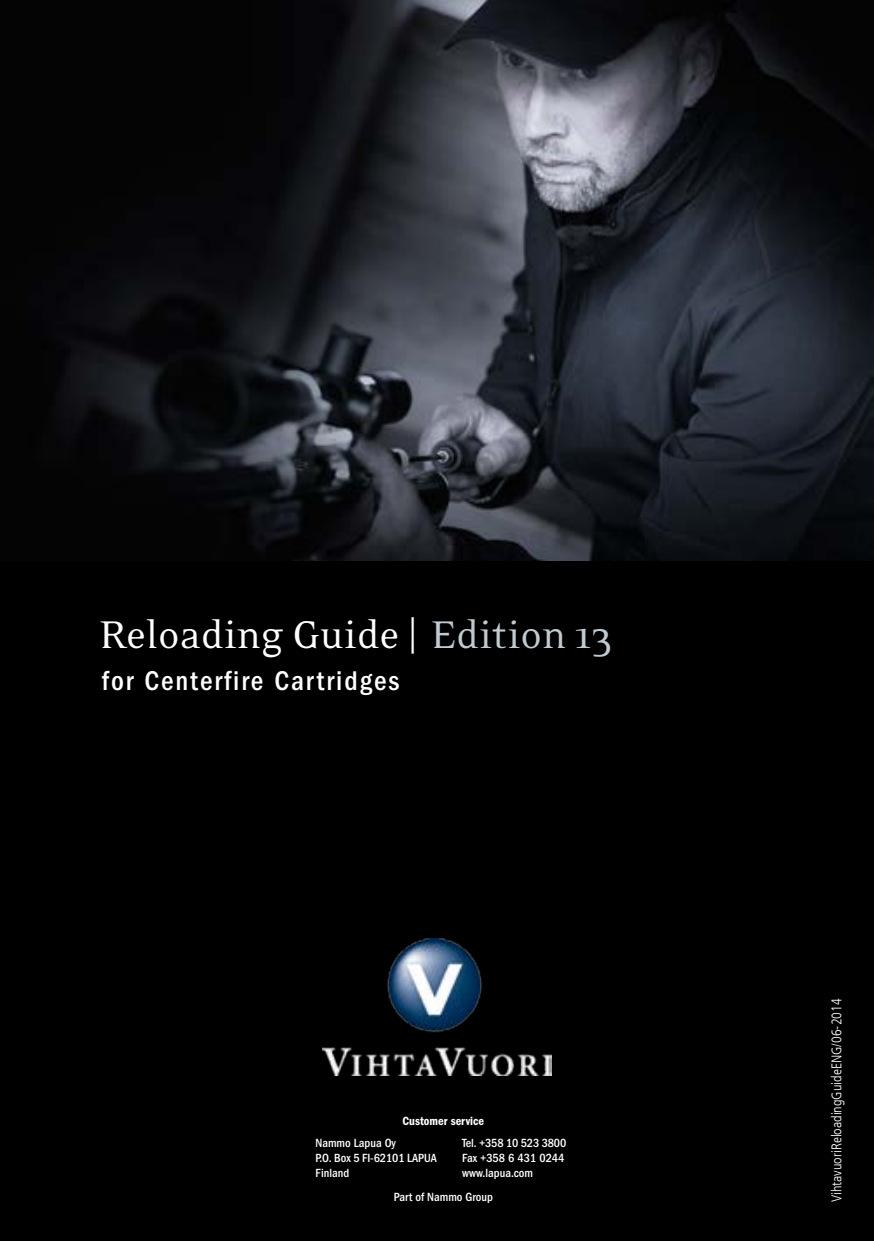
<style>
.page{position:relative;width:874px;height:1241px;background:#fff}
.page>*{position:absolute;margin:0;border:0;box-sizing:border-box;transform-origin:0 0}
.t1{font:44.27px "Eidetic Neo OT";color:#fff}
.t2{font:500 condensed 28px "ITC Franklin Gothic Std";letter-spacing:.07em;color:#fff}
.t3{font:300 condensed 14px "Frutiger LT Com";color:#fff}
.t4{font:500 condensed 12.25px/14.7px "ITC Franklin Gothic Std";color:#fff}
.t5{font:12.25px "ITC Franklin Gothic Std Dm Cd";color:#fff}
.s1{color:#bfcad1}
</style>
<div class="page">
<div style="left:0;top:0;width:873px;height:1240px;background:#000"></div>
<img style="left:322px;top:938px;width:229px;height:137px">
<img style="left:29px;top:0;width:844px;height:560px">
<h1 class="t1" style="left:99px;top:612px;width:514px">Reloading Guide | <span class="s1">Edition 13</span></h1>
<h2 class="t2" style="left:102px;top:665px;width:299px">for Centerfire Cartridges</h2>
<p class="t5" style="left:402px;top:1113px;width:83px">Customer service</p>
<p class="t4" style="left:315px;top:1135px;width:123px">Nammo Lapua Oy<br>P.O. Box 5 FI-62101 LAPUA<br>Finland</p>
<p class="t4" style="left:462px;top:1135px;width:105px">Tel. +358 10 523 3800<br>Fax +358 6 431 0244 www.lapua.com</p>
<p class="t4" style="left:393px;top:1188px;width:101px">Part of Nammo Group</p>
<p class="t3" style="left:828px;top:1201px;width:205px;rotate:-90deg">VihtavuoriReloadingGuideENG/06-2014</p>
</div>
